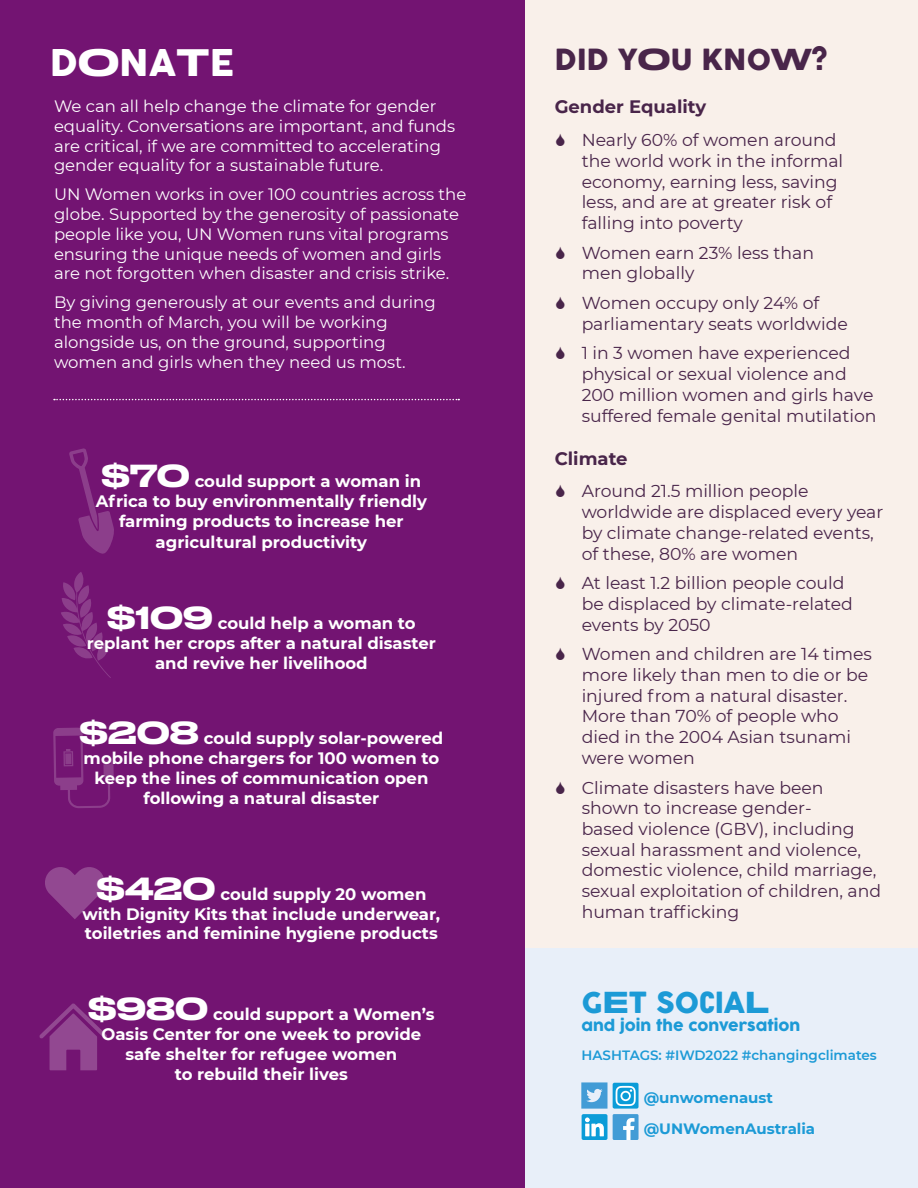
<style>
.page{position:relative;width:918px;height:1188px;background:#f9f0ea}
.page>*{position:absolute;margin:0;border:0;box-sizing:border-box;transform-origin:0 0}
.t1{font:36px "COCOGOOSE";color:#fff}
.t2{font:28.5px "COCOGOOSE";color:#49254a}
.t3{font:28.5px "COCOGOOSE";color:#1c9ad6}
.t4{font:700 18px "Montserrat";color:#49254a}
.t5{font:17.25px/20.7px "Montserrat";color:#49254a}
.t6{font:700 16.5px/19.8px "Montserrat";color:#fff;text-align:center}
.t7{font:16.5px/19.8px "Montserrat";color:#fff}
.t8{font:700 15px/31.3px "Montserrat";color:#1c9ad6}
.t9{font:15px "COCOGOOSE";color:#1c9ad6}
.t10{font:600 13.5px "Montserrat";color:#1c9ad6}
.s1{font-family:"Druk";font-weight:500;font-stretch:expanded}
.s2{font-family:"Druk";font-weight:500;font-stretch:expanded;font-size:30px}
.s3{font-family:"Cervo Neue Black Neue"}
</style>
<div class="page">
<div style="left:524px;top:949px;width:394px;height:239px;background:#e8eff9"></div>
<div style="left:0;top:0;width:524px;height:1188px;background:#731472"></div>
<svg style="left:54px;top:399px;width:405px;height:1px"></svg>
<svg style="left:39px;top:1003px;width:68px;height:67px"></svg>
<svg style="left:45px;top:867px;width:60px;height:52px"></svg>
<svg style="left:61px;top:572px;width:50px;height:106px"></svg>
<svg style="left:69px;top:448px;width:45px;height:106px"></svg>
<div style="left:103px;top:764px;width:11px;height:14px;background:#8c3e8b"></div>
<svg style="left:53px;top:728px;width:59px;height:80px"></svg>
<div style="left:65px;top:753px;width:6px;height:11px;background:#8c3e8b"></div>
<div style="left:613px;top:1114px;width:26px;height:26px;background:#429cd6"></div>
<svg style="left:623px;top:1118px;width:12px;height:22px"></svg>
<svg style="left:613px;top:1083px;width:26px;height:26px"></svg>
<svg style="left:582px;top:1082px;width:25px;height:58px"></svg>
<h1 class="t1" style="left:50px;top:36px;width:185px">D<span class="s1">O</span>NA<span class="s1">T</span>E</h1>
<h2 class="t2" style="left:555px;top:38px;width:275px">DID Y<span class="s1">O</span>U KNO<span class="s1">W</span>?</h2>
<p class="t4" style="left:555px;top:94px;width:153px">Gender Equality</p>
<p class="t5" style="left:582px;top:129px;width:263px">Nearly 60% of women around the world work in the informal economy, earning less, saving less, and are at greater risk of falling into poverty</p>
<p class="t5" style="left:582px;top:242px;width:234px">Women earn 23% less than men globally</p>
<p class="t5" style="left:582px;top:292px;width:268px">Women occupy only 24% of parliamentary seats worldwide</p>
<p class="t5" style="left:582px;top:342px;width:296px">1 in 3 women have experienced physical or sexual violence and<br>200 million women and girls have suffered female genital mutilation</p>
<p class="t4" style="left:555px;top:445px;width:74px">Climate</p>
<p class="t5" style="left:582px;top:480px;width:303px">Around 21.5 million people worldwide are displaced every year by climate change-related events, of these, 80% are women</p>
<p class="t5" style="left:582px;top:572px;width:273px">At least 1.2 billion people could be displaced by climate-related events by 2050</p>
<p class="t5" style="left:582px;top:643px;width:292px">Women and children are 14 times more likely than men to die or be injured from a natural disaster.<br>More than 70% of people who died in the 2004 Asian tsunami were women</p>
<p class="t5" style="left:582px;top:776px;width:301px">Climate disasters have been shown to increase gender-<br>based violence (GBV), including sexual harassment and violence, domestic violence, child marriage, sexual exploitation of children, and human trafficking</p>
<p class="t7" style="left:54px;top:96px;width:403px">We can all help change the climate for gender equality. Conversations are important, and funds are critical, if we are committed to accelerating gender equality for a sustainable future.</p>
<p class="t7" style="left:54px;top:184px;width:414px">UN Women works in over 100 countries across the globe. Supported by the generosity of passionate people like you, UN Women runs vital programs ensuring the unique needs of women and girls are not forgotten when disaster and crisis strike.</p>
<p class="t7" style="left:54px;top:292px;width:383px">By giving generously at our events and during the month of March, you will be working alongside us, on the ground, supporting women and girls when they need us most.</p>
<p class="t6" style="left:96px;top:470px;width:333px"><span class="s2">$70</span> could support a woman in<br>Africa to buy environmentally friendly farming products to increase her</p>
<p class="t6" style="left:156px;top:532px;width:213px">agricultural productivity</p>
<p class="t6" style="left:87px;top:613px;width:351px"><span class="s2">$109</span> could help a woman to replant her crops after a natural disaster and revive her livelihood</p>
<p class="t6" style="left:79px;top:728px;width:365px"><span class="s2">$208</span> could supply solar-powered mobile phone chargers for 100 women to keep the lines of communication open following a natural disaster</p>
<p class="t6" style="left:83px;top:883px;width:359px"><span class="s2">$420</span> could supply 20 women with Dignity Kits that include underwear, toiletries and feminine hygiene products</p>
<p class="t6" style="left:88px;top:1004px;width:348px"><span class="s2">$980</span> could support a Women’s<br>Oasis Center for one week to provide safe shelter for refugee women<br>to rebuild their lives</p>
<h2 class="t3" style="left:582px;top:981px;width:189px">G<span class="s1">E</span>T SO<span class="s3">CI</span>A<span class="s1">L</span></h2>
<p class="t9" style="left:582px;top:1014px;width:220px">and join the conversation</p>
<p class="t10" style="left:582px;top:1045px;width:297px">HASHTAGS: #IWD2022 #changingclimates</p>
<p class="t8" style="left:644px;top:1081px;width:173px">@unwomenaust @UNWomenAustralia</p>
</div>
